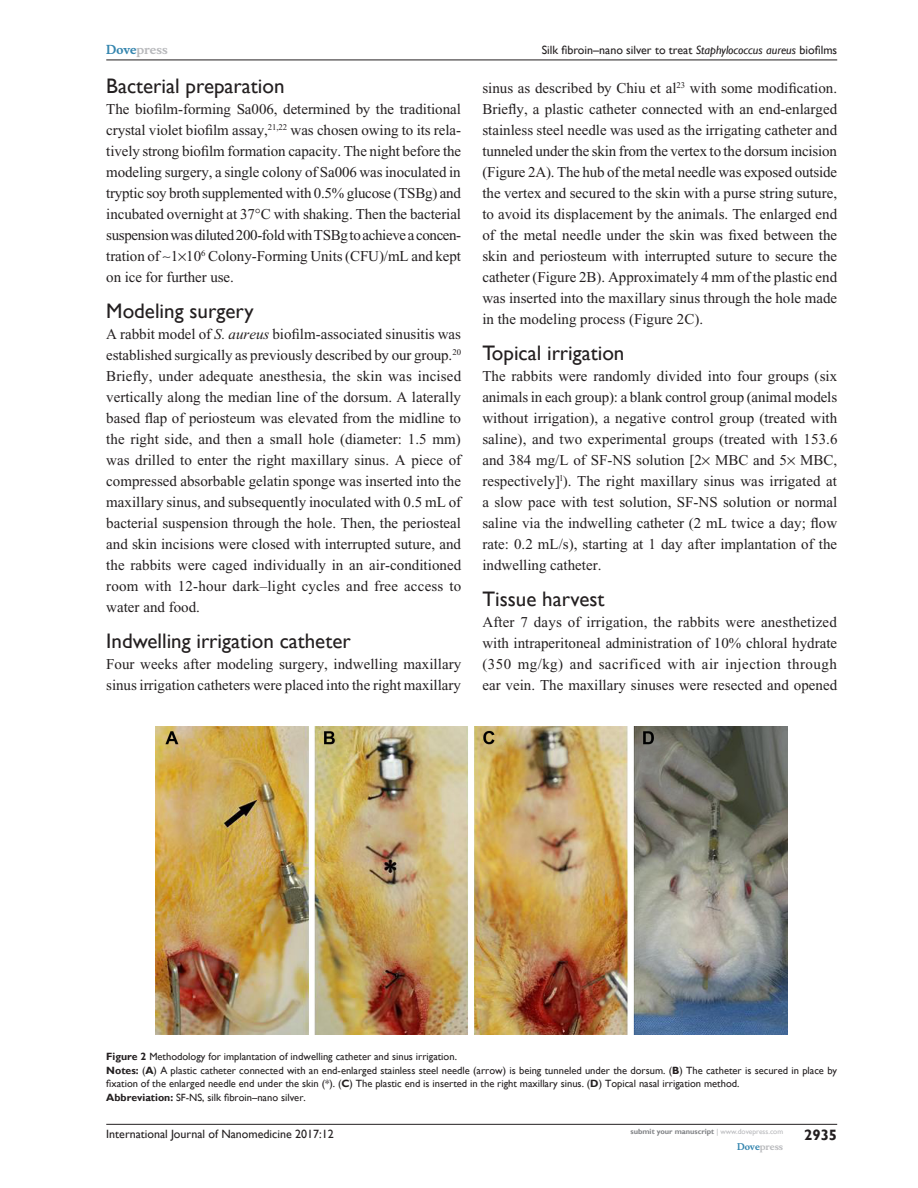
<style>
.page{position:relative;width:918px;height:1188px;background:#fff}
.page>*{position:absolute;margin:0;border:0;box-sizing:border-box;transform-origin:0 0}
.t1{font:21px "Gill Sans";color:#231f20}
.TxF{font:15px/21px "Times New Roman";color:#231f20;text-align:justify}
.RunFolio-R{font:700 15px "Gill Sans";color:#231f20}
.RunH-R{font:12px "Gill Sans";color:#231f20}
.RunF-R{font:12px "Gill Sans";color:#231f20}
.RunH-Brand-R{font:700 12px "Musee";color:#b8b9bc}
.FigSNRI{font:10.5px/13.5px "Gill Sans";color:#231f20}
.FigC{font:10.5px "Gill Sans";color:#231f20}
.RunF-Brand-R{font:700 9px "Musee";color:#b8b9bc}
.RunF-SubmityourMS-R{font:700 7.5px "Gill Sans";color:#808285}
.s1{color:#3485ae}
.s2{font-style:italic}
.s3{font-weight:700}
.s4{font-weight:400;color:#b8b9bc}
</style>
<div class="page">
<hr style="left:106px;top:1124px;width:731px;height:1px;background:#231f20">
<hr style="left:106px;top:60px;width:731px;height:1px;background:#231f20">
<img style="left:156px;top:727px;width:632px;height:308px">
<p class="RunH-Brand-R" style="left:106px;top:43px;width:63px"><span class="s1">Dove</span>press</p>
<h2 class="t1" style="left:106px;top:73px;width:180px">Bacterial preparation</h2>
<p class="TxF" style="left:106px;top:98px;width:356px">The biofilm-forming Sa006, determined by the traditional crystal violet biofilm assay,<sup>21,22</sup> was chosen owing to its rela&shy;tively strong biofilm formation capacity. The night before the modeling surgery, a single colony of Sa006 was inoculated in tryptic soy broth supplemented with 0.5% glucose (TSBg) and incubated overnight at 37 C with shaking. Then the bacterial suspension was diluted 200-fold with TSBg to achieve a concen&shy;tration of 1 10<sup>6</sup> Colony-Forming Units (CFU)/mL and kept on ice for further use.</p>
<h2 class="t1" style="left:106px;top:298px;width:149px">Modeling surgery</h2>
<p class="TxF" style="left:106px;top:323px;width:357px">A rabbit model of <span class="s2">S. aureus</span> biofilm-associated sinusitis was established surgically as previously described by our group.<sup>20<br></sup>Briefly, under adequate anesthesia, the skin was incised vertically along the median line of the dorsum. A laterally based flap of periosteum was elevated from the midline to the right side, and then a small hole (diameter: 1.5 mm) was drilled to enter the right maxillary sinus. A piece of compressed absorbable gelatin sponge was inserted into the maxillary sinus, and subsequently inoculated with 0.5 mL of bacterial suspension through the hole. Then, the periosteal and skin incisions were closed with interrupted suture, and the rabbits were caged individually in an air-conditioned room with 12-hour dark–light cycles and free access to water and food.</p>
<h2 class="t1" style="left:106px;top:628px;width:246px">Indwelling irrigation catheter</h2>
<p class="TxF" style="left:106px;top:653px;width:356px">Four weeks after modeling surgery, indwelling maxillary sinus irrigation catheters were placed into the right maxillary</p>
<p class="RunH-R" style="left:542px;top:43px;width:297px">Silk fibroin–nano silver to treat <span class="s2">Staphylococcus aureus</span> biofilms</p>
<p class="TxF" style="left:482px;top:77px;width:356px">sinus as described by Chiu et al<sup>23</sup> with some modification.<br>Briefly, a plastic catheter connected with an end-enlarged stainless steel needle was used as the irrigating catheter and tunneled under the skin from the vertex to the dorsum incision (Figure 2A). The hub of the metal needle was exposed outside the vertex and secured to the skin with a purse string suture, to avoid its displacement by the animals. The enlarged end of the metal needle under the skin was fixed between the skin and periosteum with interrupted suture to secure the catheter (Figure 2B). Approximately 4 mm of the plastic end was inserted into the maxillary sinus through the hole made in the modeling process (Figure 2C).</p>
<h2 class="t1" style="left:482px;top:340px;width:144px">Topical irrigation</h2>
<p class="TxF" style="left:482px;top:365px;width:357px">The rabbits were randomly divided into four groups (six animals in each group): a blank control group (animal models without irrigation), a negative control group (treated with saline), and two experimental groups (treated with 153.6 and 384 mg/L of SF-NS solution [2 MBC and 5 MBC, respectively]<sup>l</sup>). The right maxillary sinus was irrigated at a slow pace with test solution, SF-NS solution or normal saline via the indwelling catheter (2 mL twice a day; flow rate: 0.2 mL/s), starting at 1 day after implantation of the indwelling catheter.</p>
<h2 class="t1" style="left:482px;top:586px;width:124px">Tissue harvest</h2>
<p class="TxF" style="left:482px;top:611px;width:356px">After 7 days of irrigation, the rabbits were anesthetized with intraperitoneal administration of 10% chloral hydrate (350 mg/kg) and sacrificed with air injection through ear vein. The maxillary sinuses were resected and opened</p>
<p class="FigC" style="left:106px;top:1050px;width:352px"><span class="s3">Figure 2</span> Methodology for implantation of indwelling catheter and sinus irrigation.</p>
<p class="FigSNRI" style="left:106px;top:1063px;width:732px"><span class="s3">Notes:</span> (<span class="s3">A</span>) A plastic catheter connected with an end-enlarged stainless steel needle (arrow) is being tunneled under the dorsum. (<span class="s3">B</span>) The catheter is secured in place by fixation of the enlarged needle end under the skin (*). (<span class="s3">C</span>) The plastic end is inserted in the right maxillary sinus. (<span class="s3">D</span>) Topical nasal irrigation method.</p>
<p class="FigSNRI" style="left:106px;top:1090px;width:201px"><span class="s3">Abbreviation:</span> SF-NS, silk fibroin–nano silver.</p>
<p class="RunF-R" style="left:106px;top:1127px;width:229px">International Journal of Nanomedicine 2017:12</p>
<p class="RunF-SubmityourMS-R" style="left:631px;top:1127px;width:154px">submit your manuscript <span class="s4">| www.dovepress.com</span></p>
<p class="RunF-Brand-R" style="left:737px;top:1141px;width:48px"><span class="s1">Dove</span>press</p>
<p class="RunFolio-R" style="left:804px;top:1126px;width:35px">2935</p>
</div>
